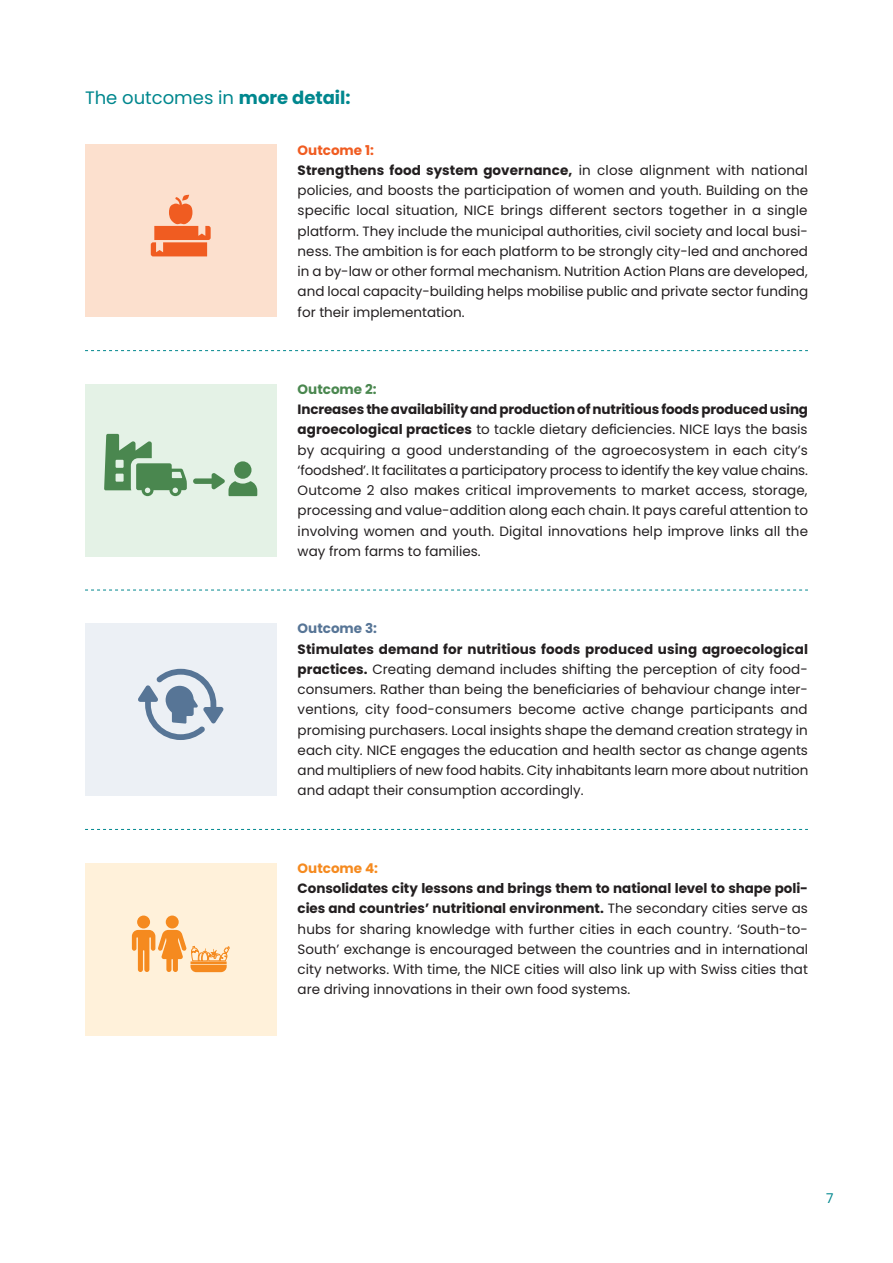
<style>
.page{position:relative;width:893px;height:1263px;background:#fff}
.page>*{position:absolute;margin:0;border:0;box-sizing:border-box;transform-origin:0 0}
.t1{font:18px "Poppins";color:#00878e}
.t2{font:13.5px/20.2px "Poppins";color:#231f20;text-align:justify}
.t3{font:700 13.5px "Poppins";color:#f58a1f}
.t4{font:700 13.5px "Poppins";color:#4a874f}
.t5{font:700 13.5px "Poppins";color:#577596}
.t6{font:13.5px "Poppins";color:#00878e}
.s1{font-weight:700}
.s2{font-weight:700;color:#f05c21}
</style>
<div class="page">
<svg style="left:85px;top:350px;width:723px;height:1px"></svg>
<svg style="left:85px;top:590px;width:723px;height:1px"></svg>
<svg style="left:85px;top:829px;width:723px;height:1px"></svg>
<div style="left:85px;top:863px;width:191px;height:172px;background:#fff1da"></div>
<div style="left:137px;top:915px;width:13px;height:13px;background:#f58a1f;border-radius:50%"></div>
<div style="left:166px;top:915px;width:13px;height:13px;background:#f58a1f;border-radius:50%"></div>
<svg style="left:132px;top:930px;width:98px;height:42px"></svg>
<div style="left:85px;top:145px;width:191px;height:172px;background:#fce0ce"></div>
<svg style="left:151px;top:195px;width:60px;height:61px"></svg>
<div style="left:85px;top:384px;width:191px;height:173px;background:#e4f2e6"></div>
<svg style="left:104px;top:434px;width:83px;height:62px"></svg>
<div style="left:234px;top:461px;width:17px;height:18px;background:#4a874f;border-radius:50%"></div>
<svg style="left:193px;top:472px;width:64px;height:24px"></svg>
<div style="left:85px;top:623px;width:191px;height:173px;background:#ecf0f5"></div>
<svg style="left:138px;top:669px;width:86px;height:71px"></svg>
<h1 class="t1" style="left:85px;top:87px;width:267px">The outcomes in <span class="s1">more detail:</span></h1>
<p class="t2" style="left:298px;top:140px;width:512px;text-align:left"><span class="s2">Outcome 1:<br></span><span class="s1">Strengthens food system governance,</span> in close alignment with national policies, and boosts the participation of women and youth. Building on the specific local situation, NICE brings different sectors together in a single platform. They include the municipal authorities, civil society and local busi&shy;ness. The ambition is for each platform to be strongly city-led and anchored in a by-law or other formal mechanism. Nutrition Action Plans are developed, and local capacity-building helps mobilise public and private sector funding for their implementation.</p>
<p class="t4" style="left:298px;top:381px;width:80px">Outcome 2:</p>
<p class="t2" style="left:298px;top:399px;width:512px"><span class="s1">Increases the availability and production of nutritious foods produced using agroecological practices</span> to tackle dietary deficiencies. NICE lays the basis by acquiring a good understanding of the agroecosystem in each city’s ‘foodshed’. It facilitates a participatory process to identify the key value chains.<br>Outcome 2 also makes critical improvements to market access, storage, processing and value-addition along each chain. It pays careful attention to involving women and youth. Digital innovations help improve links all the way from farms to families.</p>
<p class="t5" style="left:298px;top:621px;width:81px">Outcome 3:</p>
<p class="t2" style="left:298px;top:639px;width:512px"><span class="s1">Stimulates demand for nutritious foods produced using agroecological practices.</span> Creating demand includes shifting the perception of city food&shy;consumers. Rather than being the beneficiaries of behaviour change inter&shy;ventions, city food-consumers become active change participants and promising purchasers. Local insights shape the demand creation strategy in each city. NICE engages the education and health sector as change agents and multipliers of new food habits. City inhabitants learn more about nutrition and adapt their consumption accordingly.</p>
<p class="t3" style="left:298px;top:860px;width:82px">Outcome 4:</p>
<p class="t2" style="left:298px;top:878px;width:512px"><span class="s1">Consolidates city lessons and brings them to national level to shape poli&shy;cies and countries’ nutritional environment.</span> The secondary cities serve as hubs for sharing knowledge with further cities in each country. ‘South-to-South’ exchange is encouraged between the countries and in international city networks. With time, the NICE cities will also link up with Swiss cities that are driving innovations in their own food systems.</p>
<p class="t6" style="left:826px;top:1191px;width:9px">7</p>
</div>
